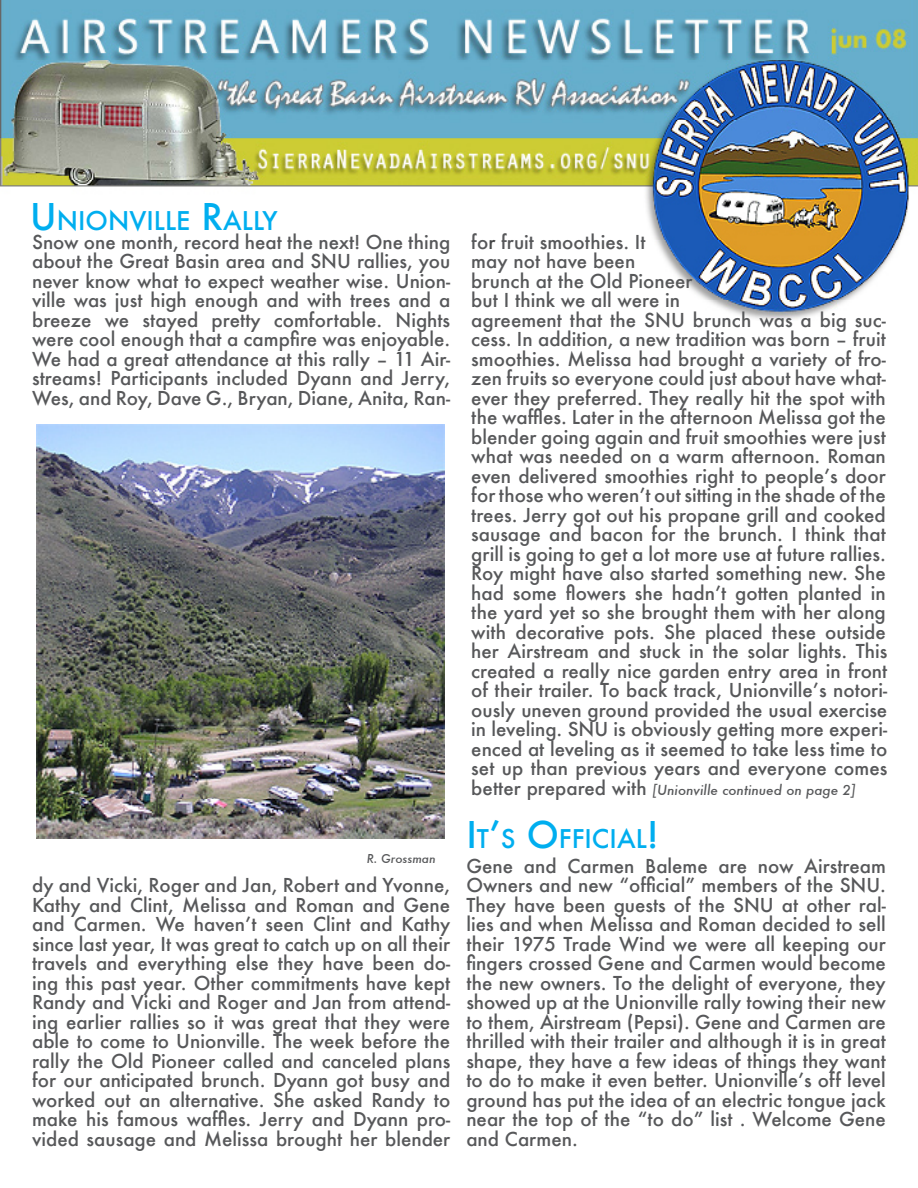
<style>
.page{position:relative;width:918px;height:1188px;background:#fff}
.page>*{position:absolute;margin:0;border:0;box-sizing:border-box;transform-origin:0 0}
.t1{font:500 25.2px "Futura";color:#00aeef}
.t2{font:500 18.75px/19.5px "Futura";color:#57585a;text-align:justify}
.t3{font:italic 500 13.5px "Futura";color:#57585a}
.t4{font:italic 500 12px "Futura";color:#57585a}
.s1{font-size:36px}
.s2{color:#464748}
.s3{font-style:normal;font-size:18.75px}
</style>
<div class="page">
<img style="left:0;top:0;width:918px;height:321px">
<img style="left:37px;top:424px;width:408px;height:414px">
<p class="t1" style="left:30px;top:203px;width:249px"><span class="s1">U</span>NIONVILLE <span class="s1">R</span>ALLY</p>
<p class="t2" style="left:32px;top:232px;width:420px">Snow one month, record heat the next! One thing about the Great Basin area and SNU rallies, you never know what to expect weather wise. Union&shy;ville was just high enough and with trees and a breeze we stayed pretty comfortable. Nights were cool enough that a campfire was enjoyable.<br>We had a great attendance at this rally – 11 Air&shy;streams! Participants included Dyann and Jerry, Wes, and Roy, Dave G., Bryan, Diane, Anita, Ran-</p>
<p class="t4" style="left:367px;top:851px;width:70px">R. Grossman</p>
<p class="t2" style="left:32px;top:875px;width:420px">dy and Vicki, Roger and Jan, Robert and Yvonne, Kathy and Clint, Melissa and Roman and Gene and Carmen. We haven’t seen Clint and Kathy since last year, It was great to catch up on all their travels and everything else they have been do&shy;ing this past year. Other commitments have kept Randy and Vicki and Roger and Jan from attend&shy;ing earlier rallies so it was great that they were able to come to Unionville. The week before the rally the Old Pioneer called and canceled plans for our anticipated brunch. Dyann got busy and worked out an alternative. She asked Randy to make his famous waffles. Jerry and Dyann pro&shy;vided sausage and Melissa brought her blender</p>
<p class="t2" style="left:471px;top:232px;width:176px">fo<span class="s2">r</span> fruit smoothies. It</p>
<p class="t2" style="left:471px;top:251px;width:165px">may not have been</p>
<p class="t2" style="left:471px;top:271px;width:223px">brunch at the Old Pioneer</p>
<p class="t2" style="left:471px;top:290px;width:210px">but I think we all were in</p>
<p class="t2" style="left:471px;top:310px;width:418px">agreement that the SNU brunch was a big suc&shy;cess. In addition, a new tradition was born – fruit smoothies. Melissa had brought a variety of fro&shy;zen fruits so everyone could just about have what&shy;ever they preferred. They really hit the spot with the waffles. Later in the afternoon Melissa got the blender going again and fruit smoothies were just what was needed on a warm afternoon. Roman even delivered smoothies right to people’s door for those who weren’t out sitting in the shade of the trees. Jerry got out his propane grill and cooked sausage and bacon for the brunch. I think that grill is going to get a lot more use at future rallies.<br>Roy might have also started something new. She had some flowers she hadn’t gotten planted in the yard yet so she brought them with her along with decorative pots. She placed these outside her Airstream and stuck in the solar lights. This created a really nice garden entry area in front of their trailer. To back track, Unionville’s notori&shy;ously uneven ground provided the usual exercise in leveling. SNU is obviously getting more experi&shy;enced at leveling as it seemed to take less time to set up than previous years and everyone comes</p>
<p class="t3" style="left:471px;top:780px;width:386px"><span class="s3">better prepared with</span> [Unionville continued on page 2]</p>
<p class="t1" style="left:466px;top:822px;width:194px"><span class="s1">I</span>T<span class="s1">’</span>S <span class="s1">O</span>FFICIAL<span class="s1">!</span></p>
<p class="t2" style="left:466px;top:856px;width:421px">Gene and Carmen Baleme are now Airstream Owners and new “official” members of the SNU.<br>They have been guests of the SNU at other ral&shy;lies and when Melissa and Roman decided to sell their 1975 Trade Wind we were all keeping our fingers crossed Gene and Carmen would become the new owners. To the delight of everyone, they showed up at the Unionville rally towing their new to them, Airstream (Pepsi). Gene and Carmen are thrilled with their trailer and although it is in great shape, they have a few ideas of things they want to do to make it even better. Unionville’s off level ground has put the idea of an electric tongue jack near the top of the “to do” list . Welcome Gene and Carmen.</p>
</div>
